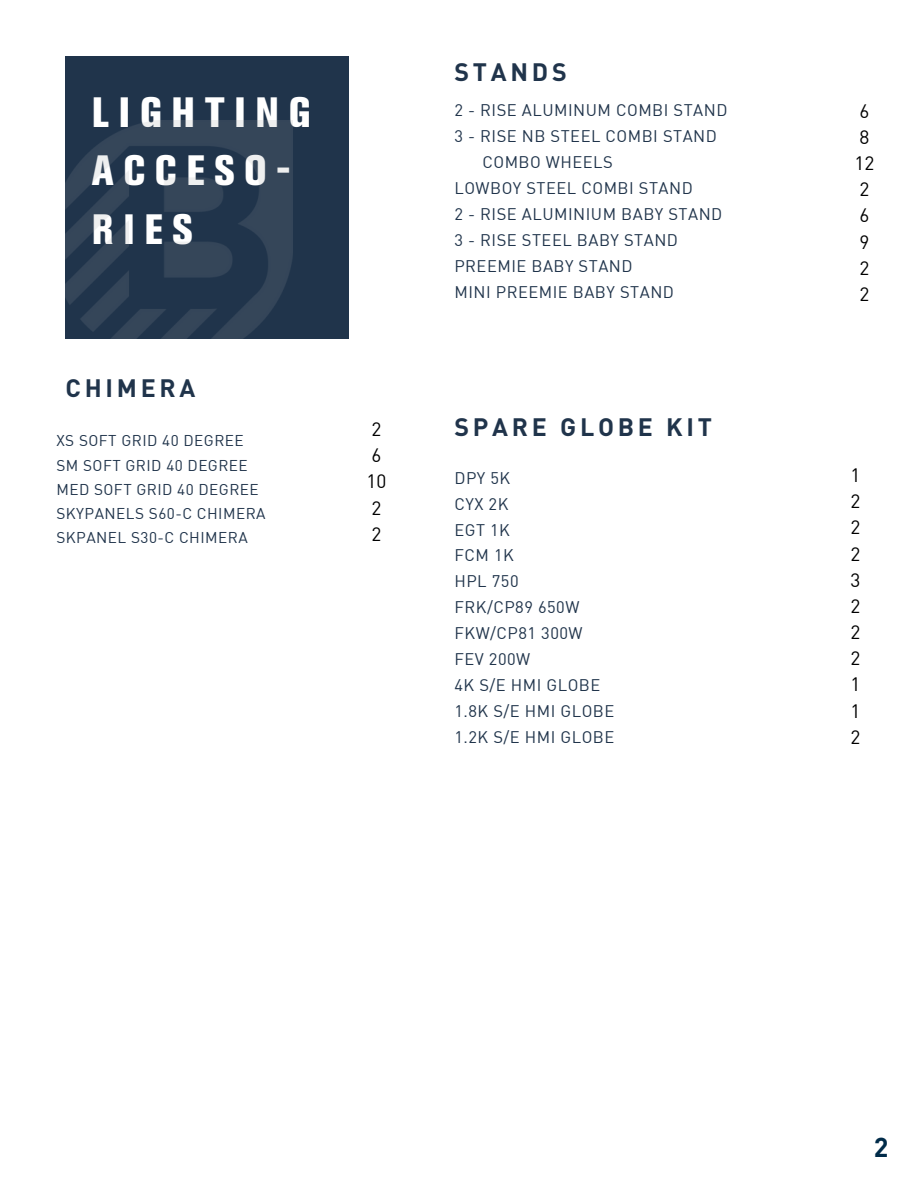
<style>
.page{position:relative;width:918px;height:1188px;background:#fff}
.page>*{position:absolute;margin:0;border:0;box-sizing:border-box;transform-origin:0 0}
.t1{font:800 condensed 42px/58.5px "Akzidenz Grotesk BE";letter-spacing:.23em;color:#fff}
.t2{font:700 27px "DIN";color:#002b49}
.t3{font:700 24.9px "DIN";letter-spacing:.15em;color:#20344b}
.t4{font:19.05px/26.1px "DIN";color:#000}
.t5{font:16.5px "DIN";letter-spacing:.03em;color:#20344b}
.t6{font:15.3px "DIN";letter-spacing:.03em;color:#20344b}
</style>
<div class="page">
<div style="left:66px;top:57px;width:283px;height:282px;background:#20344b"></div>
<img style="left:66px;top:120px;width:227px;height:219px">
<p class="t1" style="left:92px;top:87px;width:220px">LIGHTING</p>
<p class="t1" style="left:92px;top:145px;width:200px">ACCESO-<br>RIES</p>
<p class="t3" style="left:66px;top:371px;width:131px">CHIMERA</p>
<p class="t6" style="left:56px;top:431px;width:189px">XS SOFT GRID 40 DEGREE</p>
<p class="t6" style="left:56px;top:455px;width:193px">SM SOFT GRID 40 DEGREE</p>
<p class="t6" style="left:56px;top:480px;width:204px">MED SOFT GRID 40 DEGREE</p>
<p class="t6" style="left:56px;top:504px;width:211px">SKYPANELS S60-C CHIMERA</p>
<p class="t6" style="left:56px;top:528px;width:193px">SKPANEL S30-C CHIMERA</p>
<p class="t4" style="left:372px;top:416px;width:11px">2</p>
<p class="t4" style="left:372px;top:442px;width:11px">6</p>
<p class="t4" style="left:367px;top:468px;width:21px">10</p>
<p class="t4" style="left:372px;top:494px;width:11px">2</p>
<p class="t4" style="left:372px;top:520px;width:11px">2</p>
<p class="t3" style="left:454px;top:55px;width:114px">STANDS</p>
<p class="t5" style="left:454px;top:100px;width:275px">2 - RISE ALUMINUM COMBI STAND</p>
<p class="t5" style="left:454px;top:126px;width:264px">3 - RISE NB STEEL COMBI STAND</p>
<p class="t5" style="left:482px;top:152px;width:132px">COMBO WHEELS</p>
<p class="t5" style="left:454px;top:178px;width:240px">LOWBOY STEEL COMBI STAND</p>
<p class="t5" style="left:454px;top:204px;width:269px">2 - RISE ALUMINIUM BABY STAND</p>
<p class="t5" style="left:454px;top:230px;width:225px">3 - RISE STEEL BABY STAND</p>
<p class="t5" style="left:454px;top:255px;width:180px">PREEMIE BABY STAND</p>
<p class="t5" style="left:454px;top:281px;width:221px">MINI PREEMIE BABY STAND</p>
<p class="t3" style="left:454px;top:410px;width:259px">SPARE GLOBE KIT</p>
<p class="t5" style="left:454px;top:468px;width:57px">DPY 5K</p>
<p class="t5" style="left:454px;top:493px;width:55px">CYX 2K</p>
<p class="t5" style="left:454px;top:519px;width:57px">EGT 1K</p>
<p class="t5" style="left:454px;top:545px;width:61px">FCM 1K</p>
<p class="t5" style="left:454px;top:571px;width:66px">HPL 750</p>
<p class="t5" style="left:454px;top:597px;width:127px">FRK/CP89 650W</p>
<p class="t5" style="left:454px;top:623px;width:130px">FKW/CP81 300W</p>
<p class="t5" style="left:454px;top:649px;width:77px">FEV 200W</p>
<p class="t5" style="left:454px;top:675px;width:147px">4K S/E HMI GLOBE</p>
<p class="t5" style="left:454px;top:700px;width:161px">1.8K S/E HMI GLOBE</p>
<p class="t5" style="left:454px;top:726px;width:161px">1.2K S/E HMI GLOBE</p>
<p class="t4" style="left:860px;top:97px;width:11px">6</p>
<p class="t4" style="left:860px;top:123px;width:11px">8</p>
<p class="t4" style="left:855px;top:150px;width:21px">12</p>
<p class="t4" style="left:860px;top:176px;width:11px">2</p>
<p class="t4" style="left:860px;top:202px;width:11px">6</p>
<p class="t4" style="left:860px;top:228px;width:11px">9</p>
<p class="t4" style="left:860px;top:254px;width:11px">2</p>
<p class="t4" style="left:860px;top:280px;width:11px">2</p>
<p class="t4" style="left:850px;top:462px;width:11px">1</p>
<p class="t4" style="left:850px;top:488px;width:11px">2</p>
<p class="t4" style="left:850px;top:514px;width:11px">2</p>
<p class="t4" style="left:850px;top:540px;width:11px">2</p>
<p class="t4" style="left:850px;top:566px;width:11px">3<br>2</p>
<p class="t4" style="left:850px;top:619px;width:11px">2</p>
<p class="t4" style="left:850px;top:645px;width:11px">2</p>
<p class="t4" style="left:850px;top:671px;width:11px">1</p>
<p class="t4" style="left:850px;top:697px;width:11px">1</p>
<p class="t4" style="left:850px;top:723px;width:11px">2</p>
<p class="t2" style="left:874px;top:1129px;width:16px">2</p>
</div>
